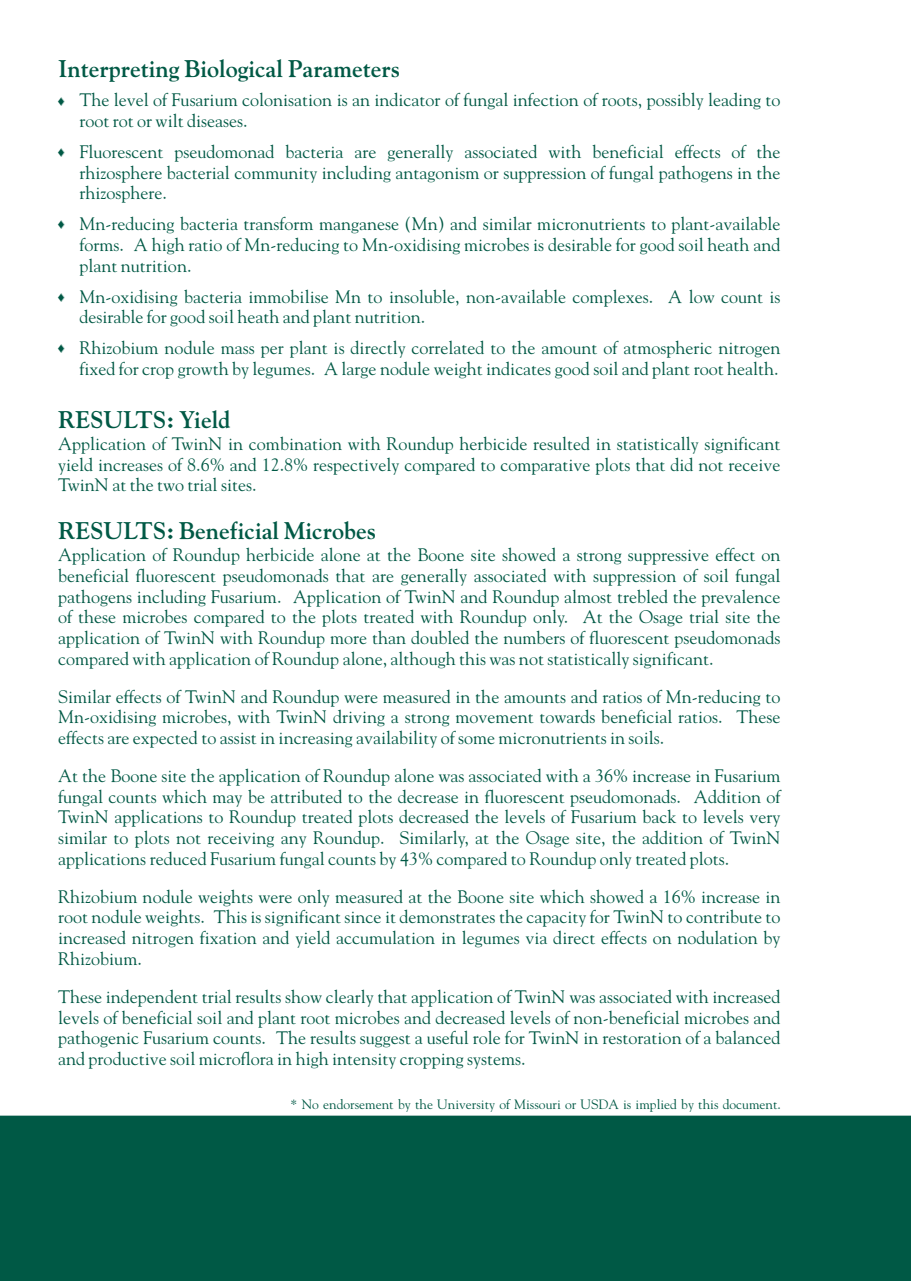
<style>
.page{position:relative;width:911px;height:1281px;background:#fff}
.page>*{position:absolute;margin:0;border:0;box-sizing:border-box;transform-origin:0 0}
.t1{font:700 24px "Gilde";color:#005945}
.t2{font:18px/20.7px "Gilde";color:#005945;text-align:justify}
.t3{font:13.5px "Gilde";color:#005945}
</style>
<div class="page">
<div style="left:0;top:1116px;width:910px;height:165px;background:#005945"></div>
<h1 class="t1" style="left:58px;top:54px;width:343px">Interpreting Biological Parameters</h1>
<p class="t2" style="left:79px;top:90px;width:702px">The level of Fusarium colonisation is an indicator of fungal infection of roots, possibly leading to root rot or wilt diseases.</p>
<p class="t2" style="left:79px;top:141px;width:702px">Fluorescent pseudomonad bacteria are generally associated with beneficial effects of the rhizosphere bacterial community including antagonism or suppression of fungal pathogens in the rhizosphere.</p>
<p class="t2" style="left:79px;top:213px;width:702px">Mn-reducing bacteria transform manganese (Mn) and similar micronutrients to plant-available forms. A high ratio of Mn-reducing to Mn-oxidising microbes is desirable for good soil heath and plant nutrition.</p>
<p class="t2" style="left:79px;top:286px;width:702px">Mn-oxidising bacteria immobilise Mn to insoluble, non-available complexes. A low count is desirable for good soil heath and plant nutrition.</p>
<p class="t2" style="left:79px;top:337px;width:702px">Rhizobium nodule mass per plant is directly correlated to the amount of atmospheric nitrogen fixed for crop growth by legumes. A large nodule weight indicates good soil and plant root health.</p>
<h1 class="t1" style="left:58px;top:405px;width:174px">RESULTS: Yield</h1>
<p class="t2" style="left:58px;top:433px;width:724px">Application of TwinN in combination with Roundup herbicide resulted in statistically significant yield increases of 8.6% and 12.8% respectively compared to comparative plots that did not receive TwinN at the two trial sites.</p>
<h1 class="t1" style="left:58px;top:516px;width:319px">RESULTS: Beneficial Microbes</h1>
<p class="t2" style="left:58px;top:544px;width:724px">Application of Roundup herbicide alone at the Boone site showed a strong suppressive effect on beneficial fluorescent pseudomonads that are generally associated with suppression of soil fungal pathogens including Fusarium. Application of TwinN and Roundup almost trebled the prevalence of these microbes compared to the plots treated with Roundup only. At the Osage trial site the application of TwinN with Roundup more than doubled the numbers of fluorescent pseudomonads compared with application of Roundup alone, although this was not statistically significant.</p>
<p class="t2" style="left:58px;top:686px;width:724px">Similar effects of TwinN and Roundup were measured in the amounts and ratios of Mn-reducing to Mn-oxidising microbes, with TwinN driving a strong movement towards beneficial ratios. These effects are expected to assist in increasing availability of some micronutrients in soils.</p>
<p class="t2" style="left:58px;top:765px;width:724px">At the Boone site the application of Roundup alone was associated with a 36% increase in Fusarium fungal counts which may be attributed to the decrease in fluorescent pseudomonads. Addition of TwinN applications to Roundup treated plots decreased the levels of Fusarium back to levels very similar to plots not receiving any Roundup. Similarly, at the Osage site, the addition of TwinN applications reduced Fusarium fungal counts by 43% compared to Roundup only treated plots.</p>
<p class="t2" style="left:58px;top:886px;width:724px">Rhizobium nodule weights were only measured at the Boone site which showed a 16% increase in root nodule weights. This is significant since it demonstrates the capacity for TwinN to contribute to increased nitrogen fixation and yield accumulation in legumes via direct effects on nodulation by Rhizobium.</p>
<p class="t2" style="left:58px;top:986px;width:724px">These independent trial results show clearly that application of TwinN was associated with increased levels of beneficial soil and plant root microbes and decreased levels of non-beneficial microbes and pathogenic Fusarium counts. The results suggest a useful role for TwinN in restoration of a balanced and productive soil microflora in high intensity cropping systems.</p>
<p class="t3" style="left:291px;top:1096px;width:492px">* No endorsement by the University of Missouri or USDA is implied by this document.</p>
</div>
